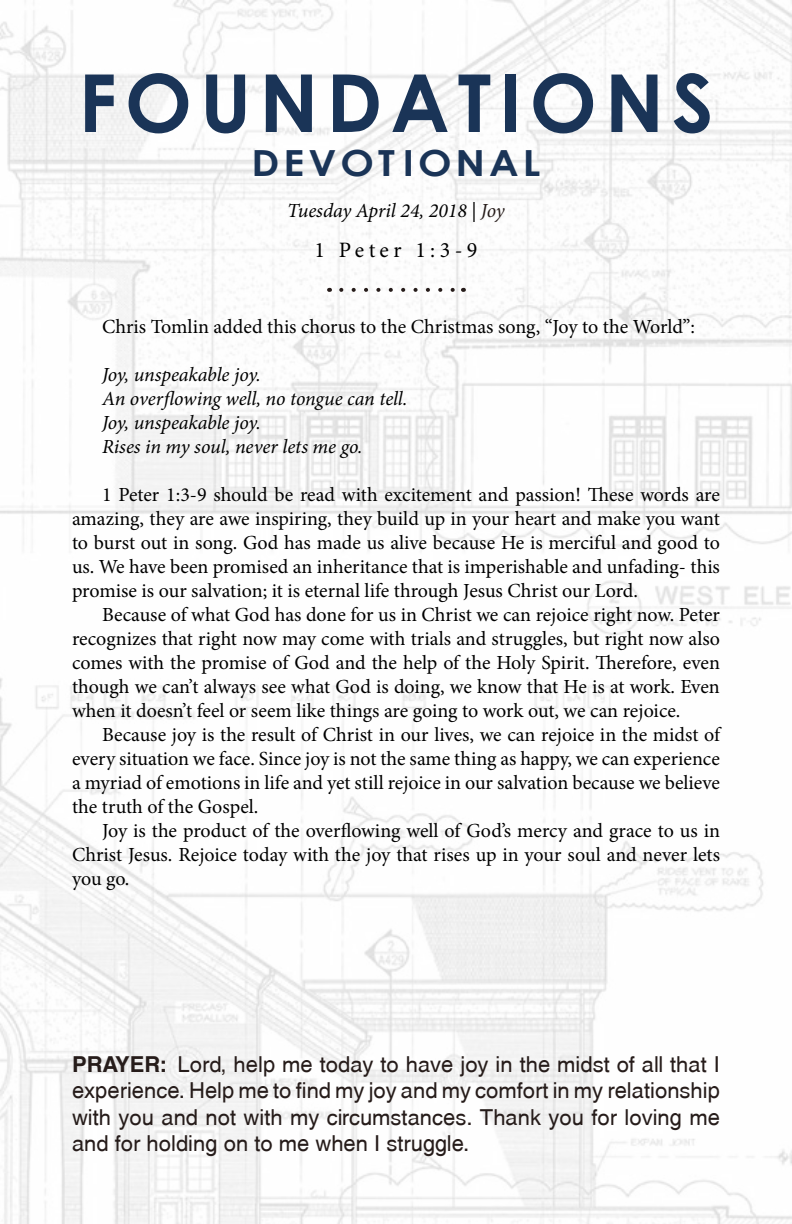
<style>
.page{position:relative;width:792px;height:1224px;background:#fff}
.page>*{position:absolute;margin:0;border:0;box-sizing:border-box;transform-origin:0 0}
.t1{font:700 80px "Century Gothic";letter-spacing:.1em;color:#1a3457}
.t2{font:700 36px "Century Gothic";letter-spacing:.1em;color:#1a3457;scale:1.11 1}
.t3{font:22px/26.4px "Swansea";color:#261c1a;text-align:justify}
.t4{font:22px "Minion Pro";letter-spacing:.195em;color:#000}
.t5{font:20px/24px "Minion Pro";color:#000;text-align:justify}
.t6{font:italic 20px/24px "Minion Pro";letter-spacing:-.005em;color:#000}
.s1{color:#261c1a}
.s2{font-weight:700}
</style>
<div class="page">
<img style="left:0;top:0;width:792px;height:1224px">
<svg style="left:341px;top:288px;width:116px;height:4px"></svg>
<h1 class="t1" style="left:78px;top:42px;width:637px">FOUNDATIONS</h1>
<h2 class="t2" style="left:252px;top:136px;width:262px">DEVOTIONAL</h2>
<p class="t6" style="left:287px;top:199px;width:219px">Tuesday April 24, 2018 | <span class="s1">Joy</span></p>
<p class="t4" style="left:315px;top:235px;width:164px">1 Peter 1:3-9</p>
<p class="t5" style="left:102px;top:315px;width:595px">Chris Tomlin added this chorus to the Christmas song, “Joy to the World”:</p>
<p class="t6" style="left:102px;top:363px;width:307px">Joy, unspeakable joy.<br>An overflowing well, no tongue can tell.<br>Joy, unspeakable joy.<br>Rises in my soul, never lets me go.</p>
<p class="t5" style="left:72px;top:483px;width:650px;text-indent:30px">1 Peter 1:3-9 should be read with excitement and passion! These words are amazing, they are awe inspiring, they build up in your heart and make you want to burst out in song. God has made us alive because He is merciful and good to us. We have been promised an inheritance that is imperishable and unfading- this promise is our salvation; it is eternal life through Jesus Christ our Lord.</p>
<p class="t5" style="left:72px;top:603px;width:650px;text-indent:30px">Because of what God has done for us in Christ we can rejoice right now. Peter recognizes that right now may come with trials and struggles, but right now also comes with the promise of God and the help of the Holy Spirit. Therefore, even though we can’t always see what God is doing, we know that He is at work. Even when it doesn’t feel or seem like things are going to work out, we can rejoice.</p>
<p class="t5" style="left:72px;top:723px;width:650px;text-indent:30px">Because joy is the result of Christ in our lives, we can rejoice in the midst of every situation we face. Since joy is not the same thing as happy, we can experience a myriad of emotions in life and yet still rejoice in our salvation because we believe the truth of the Gospel.</p>
<p class="t5" style="left:72px;top:819px;width:650px;text-indent:30px">Joy is the product of the overflowing well of God’s mercy and grace to us in Christ Jesus. Rejoice today with the joy that rises up in your soul and never lets you go.</p>
<p class="t3" style="left:72px;top:1051px;width:650px"><span class="s2">PRAYER:</span> Lord, help me today to have joy in the midst of all that I experience. Help me to find my joy and my comfort in my relationship with you and not with my circumstances. Thank you for loving me and for holding on to me when I struggle.</p>
</div>
